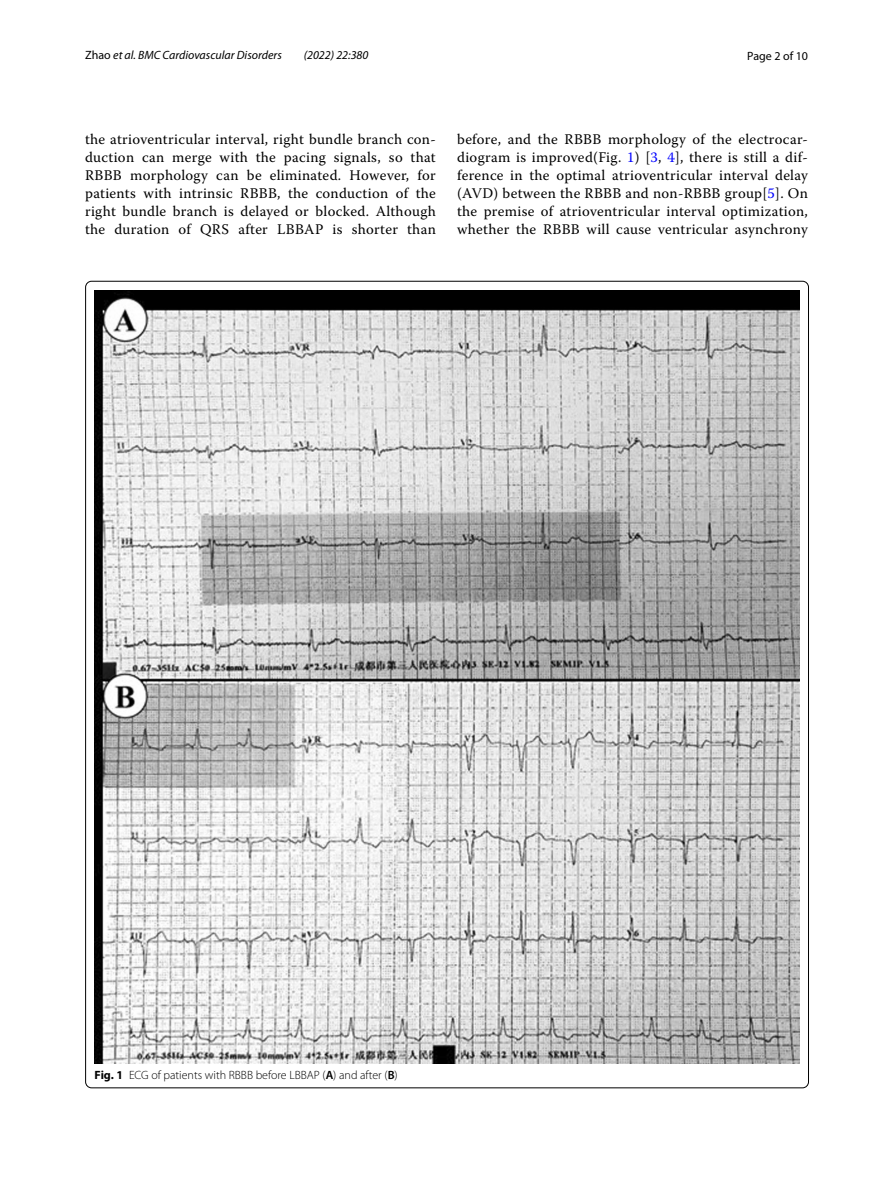
<style>
.page{position:relative;width:893px;height:1187px;background:#fff}
.page>*{position:absolute;margin:0;border:0;box-sizing:border-box;transform-origin:0 0}
.t1{font:14.7px/18px "Warnock Pro";letter-spacing:.02em;color:#000;text-align:justify}
.t2{font:300 12px "Myriad Pro";color:#000}
.t3{font:italic 12px "Myriad Pro";color:#000}
.t4{font:12px "Myriad Pro";color:#000}
.s1{font-style:normal}
.s2{color:#00f}
.s3{font-weight:700}
.s4{font-weight:600}
</style>
<div class="page">
<img style="left:94px;top:290px;width:706px;height:773px">
<p class="t3" style="left:85px;top:48px;width:198px"><span class="s1">Zhao</span> et al. BMC Cardiovascular Disorders</p>
<p class="t3" style="left:304px;top:48px;width:66px">(2022) 22:380</p>
<p class="t4" style="left:747px;top:48px;width:62px">Page 2 of 10</p>
<p class="t1" style="left:85px;top:130px;width:352px">the atrioventricular interval, right bundle branch con&shy;duction can merge with the pacing signals, so that RBBB morphology can be eliminated. However, for patients with intrinsic RBBB, the conduction of the right bundle branch is delayed or blocked. Although the duration of QRS after LBBAP is shorter than</p>
<p class="t1" style="left:457px;top:130px;width:352px">before, and the RBBB morphology of the electrocar&shy;diogram is improved(Fig. <span class="s2">1</span>) [<span class="s2">3</span>, <span class="s2">4</span>], there is still a dif&shy;ference in the optimal atrioventricular interval delay (AVD) between the RBBB and non-RBBB group[<span class="s2">5</span>]. On the premise of atrioventricular interval optimization, whether the RBBB will cause ventricular asynchrony</p>
<p class="t2" style="left:95px;top:1067px;width:305px"><span class="s3">Fig. 1</span> ECG of patients with RBBB before LBBAP (<span class="s4">A</span>) and after (<span class="s4">B</span>)</p>
</div>
